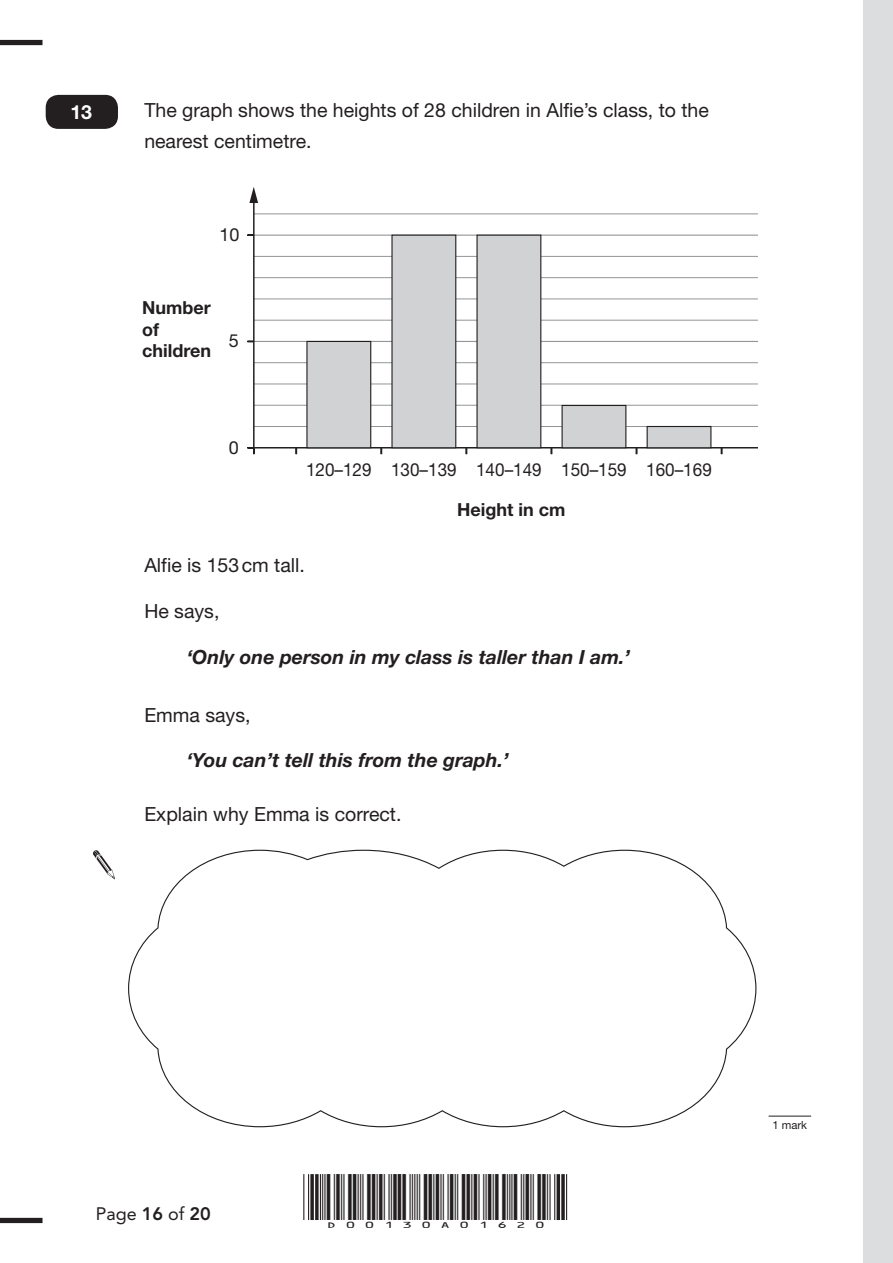
<style>
.page{position:relative;width:893px;height:1263px;background:#fff}
.page>*{position:absolute;margin:0;border:0;box-sizing:border-box;transform-origin:0 0}
.t1{font:19.5px/31.5px "Helvetica Neue LT Std";color:#231f20}
.t2{font:italic 700 19.5px "Helvetica Neue LT Std";color:#231f20}
.t3{font:700 19.5px "Helvetica Neue LT Std";color:#fff}
.t4{font:18px/39.6px "Helvetica Neue LT Std";color:#231f20;text-align:center;scale:.95 1}
.t5{font:700 18px/21.6px "Helvetica Neue LT Std";color:#231f20}
.t6{font:18px "Avenir LT Std";color:#231f20}
.t7{font:18px "Helvetica Neue LT Std";color:#231f20}
.t8{font:15px "ID Automation HC39 M";color:#231f20;scale:1.3 1}
.t9{font:11.25px "Helvetica Neue LT Std";color:#231f20}
.t10{font:9px "Helvetica Neue LT Std";color:#231f20}
.s1{font-weight:700}
.s2{font-weight:800}
</style>
<div class="page">
<div style="left:46px;top:95px;width:72px;height:34px;background:#231f20;border-radius:13px"></div>
<hr style="left:254px;top:341px;width:504px;height:1px;background:#939598">
<hr style="left:254px;top:235px;width:504px;height:1px;background:#939598">
<hr style="left:254px;top:362px;width:504px;height:1px;background:#939598">
<hr style="left:254px;top:256px;width:504px;height:1px;background:#939598">
<hr style="left:254px;top:384px;width:504px;height:1px;background:#939598">
<hr style="left:254px;top:277px;width:504px;height:1px;background:#939598">
<hr style="left:254px;top:213px;width:504px;height:1px;background:#939598">
<hr style="left:254px;top:405px;width:504px;height:1px;background:#939598">
<hr style="left:254px;top:299px;width:504px;height:1px;background:#939598">
<hr style="left:254px;top:426px;width:504px;height:1px;background:#939598">
<hr style="left:254px;top:320px;width:504px;height:1px;background:#939598">
<svg style="left:247px;top:447px;width:8px;height:7px"></svg>
<svg style="left:247px;top:234px;width:6px;height:2px"></svg>
<hr style="left:253px;top:200px;width:2px;height:248px;background:#231f20">
<svg style="left:249px;top:187px;width:9px;height:16px"></svg>
<hr style="left:254px;top:447px;width:504px;height:1px;background:#231f20">
<div style="left:307px;top:341px;width:64px;height:107px;background:#d1d2d4"></div>
<div style="left:306px;top:341px;width:65px;height:107px;border:1px solid #231f20"></div>
<div style="left:392px;top:235px;width:64px;height:213px;background:#d1d2d4"></div>
<div style="left:391px;top:235px;width:65px;height:213px;border:1px solid #231f20"></div>
<div style="left:477px;top:235px;width:64px;height:213px;background:#d1d2d4"></div>
<div style="left:476px;top:235px;width:65px;height:213px;border:1px solid #231f20"></div>
<div style="left:562px;top:405px;width:64px;height:43px;background:#d1d2d4"></div>
<div style="left:561px;top:405px;width:65px;height:43px;border:1px solid #231f20"></div>
<div style="left:647px;top:426px;width:64px;height:22px;background:#d1d2d4"></div>
<div style="left:647px;top:426px;width:64px;height:22px;border:1px solid #231f20"></div>
<svg style="left:128px;top:850px;width:628px;height:278px"></svg>
<svg style="left:93px;top:850px;width:22px;height:29px"></svg>
<hr style="left:769px;top:1116px;width:42px;height:1px;background:#231f20">
<hr style="left:320px;top:1174px;width:1px;height:46px;background:#231f20">
<hr style="left:308px;top:1174px;width:1px;height:46px;background:#231f20">
<hr style="left:303px;top:1174px;width:1px;height:46px;background:#231f20">
<svg style="left:315px;top:1174px;width:4px;height:46px"></svg>
<svg style="left:310px;top:1174px;width:4px;height:46px"></svg>
<hr style="left:566px;top:1174px;width:1px;height:46px;background:#231f20">
<hr style="left:554px;top:1174px;width:1px;height:46px;background:#231f20">
<hr style="left:549px;top:1174px;width:2px;height:46px;background:#231f20">
<svg style="left:561px;top:1174px;width:4px;height:46px"></svg>
<hr style="left:557px;top:1174px;width:3px;height:46px;background:#231f20">
<div style="left:0;top:40px;width:43px;height:5px;background:#231f20"></div>
<div style="left:0;top:1218px;width:43px;height:5px;background:#231f20"></div>
<div style="left:863px;top:0;width:30px;height:1263px;background:#dcdddf"></div>
<p class="t3" style="left:70px;top:100px;width:23px">13</p>
<p class="t1" style="left:144px;top:94px;width:566px">The graph shows the heights of 28 children in Alfie’s class, to the nearest centimetre.</p>
<p class="t7" style="left:220px;top:224px;width:22px">10</p>
<p class="t5" style="left:142px;top:296px;width:70px">Number of children</p>
<p class="t7" style="left:229px;top:330px;width:12px">5</p>
<p class="t7" style="left:229px;top:436px;width:12px">0</p>
<p class="t4" style="left:306px;top:450px;width:429px">120–129 130–139 140–149 150–159 160–169<br><span class="s1">Height in cm</span></p>
<p class="t1" style="left:144px;top:549px;width:162px">Alfie is 153 cm tall.</p>
<p class="t1" style="left:144px;top:595px;width:77px">He says,</p>
<p class="t2" style="left:187px;top:644px;width:445px">‘Only one person in my class is taller than I am.’</p>
<p class="t1" style="left:144px;top:699px;width:108px">Emma says,</p>
<p class="t2" style="left:187px;top:748px;width:323px">‘You can’t tell this from the graph.’</p>
<p class="t1" style="left:144px;top:798px;width:259px">Explain why Emma is correct.</p>
<p class="t10" style="left:141px;top:1204px;width:8px">D</p>
<p class="t10" style="left:175px;top:1204px;width:54px">D2, D2b, D2f</p>
<p class="t6" style="left:96px;top:1204px;width:117px">Page <span class="s2">16</span> of <span class="s2">20</span></p>
<p class="t8" style="left:322px;top:1206px;width:176px">D00130A01620</p>
<p class="t9" style="left:772px;top:1118px;width:36px">1 mark</p>
</div>
